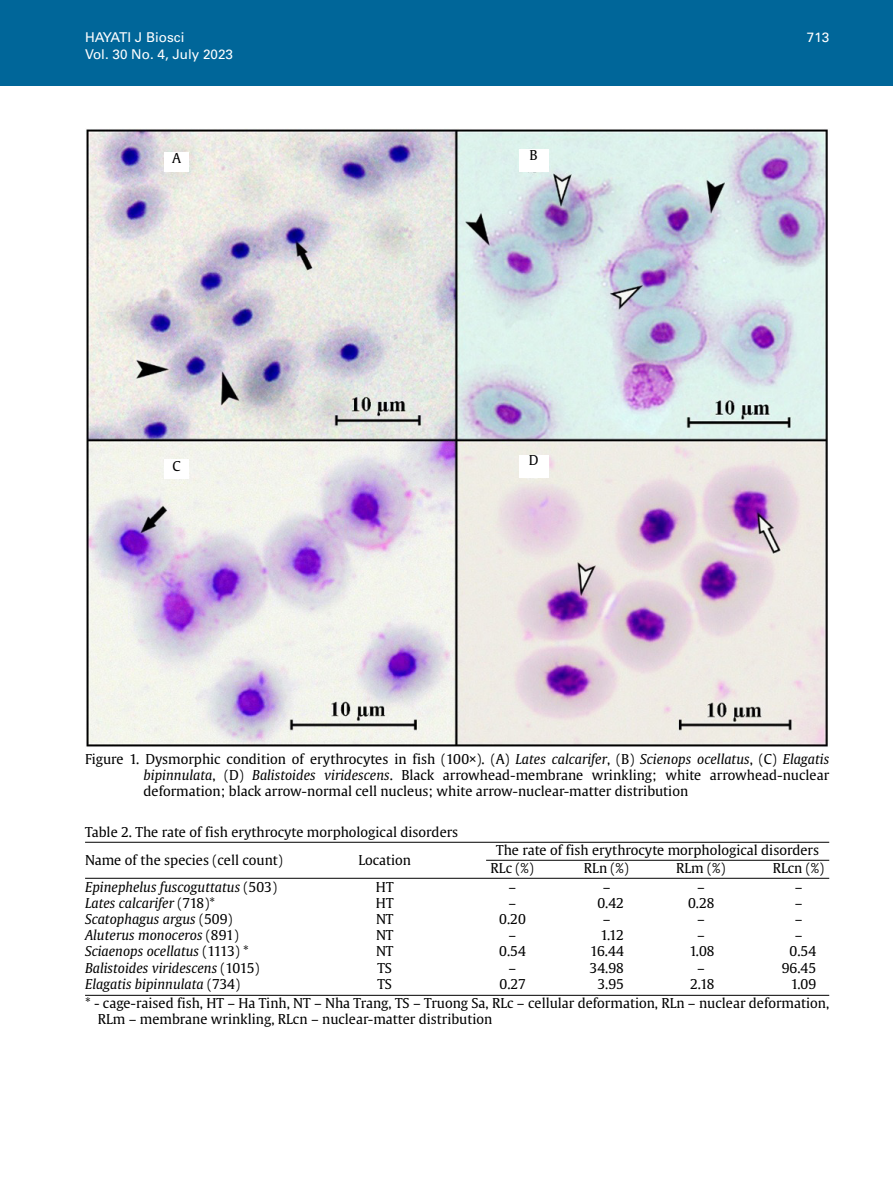
<style>
.page{position:relative;width:893px;height:1191px;background:#fff}
.page>*{position:absolute;margin:0;border:0;box-sizing:border-box;transform-origin:0 0}
.t1{font:13.5px/16.2px "Gulliver";color:#000;text-align:center}
.t2{font:italic 13.5px/16.2px "Gulliver";color:#000}
.t3{font:13.5px "Univers LT Std";color:#fff}
.s1{font-style:italic}
.s2{font-style:normal}
</style>
<div class="page">
<div style="left:0;top:0;width:893px;height:85px;background:#069"></div>
<img style="left:86px;top:129px;width:742px;height:618px">
<div style="left:164px;top:152px;width:25px;height:20px;background:#fff"></div>
<div style="left:164px;top:460px;width:25px;height:19px;background:#fff"></div>
<div style="left:519px;top:149px;width:30px;height:23px;background:#fff"></div>
<div style="left:519px;top:454px;width:30px;height:23px;background:#fff"></div>
<hr style="left:85px;top:842px;width:744px;height:1px;background:#000">
<hr style="left:486px;top:860px;width:343px;height:1px;background:#000">
<hr style="left:85px;top:878px;width:744px;height:1px;background:#000">
<hr style="left:85px;top:995px;width:744px;height:1px;background:#000">
<p class="t3" style="left:85px;top:30px;width:101px">HAYATI J Biosci</p>
<p class="t3" style="left:807px;top:30px;width:24px">713</p>
<p class="t3" style="left:85px;top:46px;width:150px">Vol. 30 No. 4, July 2023</p>
<p class="t1" style="left:172px;top:150px;width:10px">A</p>
<p class="t1" style="left:172px;top:457px;width:10px">C</p>
<p class="t1" style="left:530px;top:147px;width:10px">B</p>
<p class="t1" style="left:529px;top:452px;width:11px">D</p>
<p class="t1" style="left:144px;top:751px;width:687px;text-align:justify;text-indent:-58px">Figure 1. Dysmorphic condition of erythrocytes in fish (100×). (A) <span class="s1">Lates calcarifer</span>, (B) <span class="s1">Scienops ocellatus</span>, (C) <span class="s1">Elagatis bipinnulata</span>, (D) <span class="s1">Balistoides viridescens</span>. Black arrowhead-membrane wrinkling; white arrowhead-nuclear deformation; black arrow-normal cell nucleus; white arrow-nuclear-matter distribution</p>
<p class="t1" style="left:85px;top:817px;width:375px;line-height:28.5px;text-align:left">Table 2. The rate of fish erythrocyte morphological disorders<br>Name of the species (cell count)</p>
<p class="t1" style="left:358px;top:852px;width:54px">Location</p>
<p class="t2" style="left:85px;top:878px;width:193px">Epinephelus fuscoguttatus <span class="s2">(503)<br></span>Lates calcarifer <span class="s2">(718)*<br></span>Scatophagus argus <span class="s2">(509)<br></span>Aluterus monoceros <span class="s2">(891)<br></span>Sciaenops ocellatus <span class="s2">(1113) *<br></span>Balistoides viridescens <span class="s2">(1015)<br></span>Elagatis bipinnulata <span class="s2">(734)</span></p>
<p class="t1" style="left:376px;top:878px;width:19px;text-align:justify">HT HT NT NT NT TS TS</p>
<p class="t1" style="left:496px;top:842px;width:324px">The rate of fish erythrocyte morphological disorders</p>
<p class="t1" style="left:491px;top:860px;width:45px">RLc (%)</p>
<p class="t1" style="left:584px;top:860px;width:47px">RLn (%)</p>
<p class="t1" style="left:676px;top:860px;width:51px">RLm (%)</p>
<p class="t1" style="left:499px;top:878px;width:28px">–<br>–<br>0.20 –<br>0.54 –<br>0.27</p>
<p class="t1" style="left:603px;top:878px;width:9px">–</p>
<p class="t1" style="left:688px;top:878px;width:28px">–<br>0.28 –<br>–<br>1.08 –<br>2.18</p>
<p class="t1" style="left:597px;top:894px;width:28px">0.42</p>
<p class="t1" style="left:603px;top:911px;width:9px">–</p>
<p class="t1" style="left:600px;top:927px;width:25px">1.12</p>
<p class="t1" style="left:590px;top:943px;width:35px">16.44</p>
<p class="t1" style="left:590px;top:959px;width:36px">34.98</p>
<p class="t1" style="left:597px;top:975px;width:28px">3.95</p>
<p class="t1" style="left:773px;top:858px;width:53px;line-height:18.8px">RLcn (%) –</p>
<p class="t1" style="left:795px;top:894px;width:9px">–</p>
<p class="t1" style="left:795px;top:911px;width:9px">–</p>
<p class="t1" style="left:795px;top:927px;width:9px">–</p>
<p class="t1" style="left:790px;top:943px;width:28px">0.54</p>
<p class="t1" style="left:782px;top:959px;width:36px">96.45</p>
<p class="t1" style="left:791px;top:975px;width:27px">1.09</p>
<p class="t1" style="left:98px;top:995px;width:733px;text-align:left;text-indent:-13px">* - cage-raised fish, HT – Ha Tinh, NT – Nha Trang, TS – Truong Sa, RLc – cellular deformation, RLn – nuclear deformation,<br>RLm – membrane wrinkling, RLcn – nuclear-matter distribution</p>
</div>
